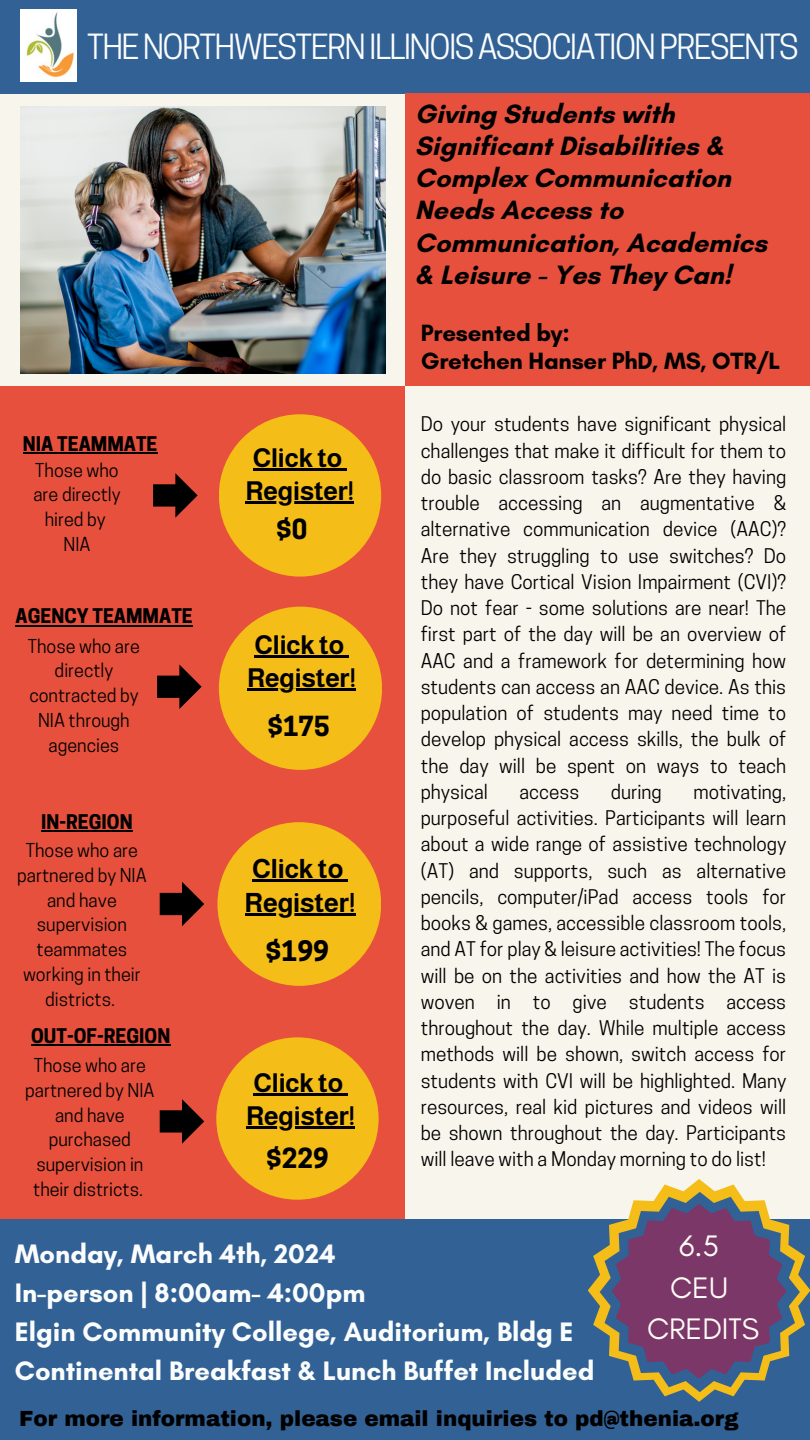
<style>
.page{position:relative;width:810px;height:1440px;background:#f8f5ed}
.page>*{position:absolute;margin:0;border:0;box-sizing:border-box;transform-origin:0 0}
.t1{font:32.6px "Cooper Hewitt";letter-spacing:-.05em;color:#fbfdfd}
.t2{font:30.3px/42px "Glacial Indifference";color:#fffcf6;text-align:center}
.t3{font:700 27.2px/39px "Glacial Indifference";color:#fbfdfd}
.t4{font:700 27px/32.2px "Glacial Indifference";color:#000}
.t5{font:700 26.5px "Almarai";letter-spacing:-.01em;color:#000}
.t6{font:700 26.5px "Cooper Hewitt";color:#000}
.t7{font:700 26px "Almarai";letter-spacing:-.01em;color:#000}
.t8{font:700 26px "Cooper Hewitt";color:#000}
.t9{font:700 24px/28.5px "Glacial Indifference";letter-spacing:-.01em;color:#000}
.t10{font:900 21.4px "Archivo";color:#000}
.t11{font:19px/26.2px "Cooper Hewitt";color:#000;text-align:justify}
.t12{font:700 19px "Cooper Hewitt";color:#000}
.t13{font:18px/24.8px "Cooper Hewitt";color:#000;text-align:center}
</style>
<div class="page">
<div style="left:0;top:386px;width:405px;height:835px;background:#e6503d"></div>
<div style="left:216px;top:1037px;width:163px;height:163px;background:#f5bd17;border-radius:50%"></div>
<div style="left:219px;top:607px;width:163px;height:163px;background:#f5bd17;border-radius:50%"></div>
<div style="left:219px;top:414px;width:162px;height:163px;background:#f5bd17;border-radius:50%"></div>
<div style="left:0;top:1219px;width:810px;height:221px;background:#326195"></div>
<div style="left:217px;top:822px;width:164px;height:164px;background:#f5bd17;border-radius:50%"></div>
<svg style="left:588px;top:1179px;width:222px;height:223px"></svg>
<svg style="left:600px;top:1192px;width:200px;height:200px"></svg>
<div style="left:0;top:0;width:810px;height:93px;background:#326195"></div>
<img style="left:21px;top:10px;width:56px;height:71px">
<div style="left:405px;top:93px;width:405px;height:293px;background:#e6503d"></div>
<img style="left:21px;top:107px;width:365px;height:267px">
<svg style="left:153px;top:473px;width:45px;height:45px"></svg>
<hr style="left:253px;top:468px;width:89px;height:3px;background:#000">
<svg style="left:342px;top:468px;width:5px;height:3px"></svg>
<hr style="left:245px;top:501px;width:109px;height:3px;background:#000">
<hr style="left:255px;top:656px;width:89px;height:2px;background:#000">
<hr style="left:247px;top:689px;width:109px;height:2px;background:#000">
<hr style="left:254px;top:1093px;width:89px;height:3px;background:#000">
<svg style="left:343px;top:1093px;width:5px;height:3px"></svg>
<hr style="left:246px;top:1126px;width:109px;height:3px;background:#000">
<hr style="left:252px;top:879px;width:91px;height:3px;background:#000">
<svg style="left:343px;top:879px;width:5px;height:3px"></svg>
<hr style="left:245px;top:913px;width:111px;height:2px;background:#000">
<hr style="left:23px;top:452px;width:135px;height:2px;background:#000">
<hr style="left:16px;top:625px;width:177px;height:1px;background:#000">
<hr style="left:41px;top:831px;width:92px;height:1px;background:#000">
<hr style="left:31px;top:1044px;width:139px;height:2px;background:#000">
<svg style="left:157px;top:664px;width:45px;height:45px"></svg>
<svg style="left:160px;top:882px;width:44px;height:44px"></svg>
<svg style="left:160px;top:1099px;width:44px;height:45px"></svg>
<p class="t1" style="left:87px;top:35px;width:713px">THENORTHWESTERNILLINOISASSOCIATIONPRESENTS</p>
<p class="t12" style="left:23px;top:437px;width:136px">NIA TEAMMATE</p>
<h3 class="t13" style="left:33px;top:460px;width:89px">Those who are directly hired by</h3>
<p class="t13" style="left:64px;top:534px;width:28px">NIA</p>
<h2 class="t12" style="left:16px;top:609px;width:179px">AGENCY TEAMMATE</h2>
<p class="t13" style="left:28px;top:636px;width:114px">Those who are directly contracted by<br>NIA through agencies</p>
<h3 class="t12" style="left:41px;top:815px;width:93px">IN-REGION</h3>
<p class="t13" style="left:17px;top:840px;width:131px">Those who are partnered by NIA and have supervision teammates working in their districts.</p>
<h5 class="t12" style="left:31px;top:1029px;width:141px">OUT-OF-REGION</h5>
<p class="t13" style="left:25px;top:1055px;width:131px">Those who are partnered by NIA and have purchased supervision in their districts.</p>
<p class="t7" style="left:253px;top:443px;width:91px">Click to</p>
<h1 class="t7" style="left:245px;top:476px;width:111px">Register!</h1>
<h6 class="t8" style="left:276px;top:520px;width:33px">$0</h6>
<h6 class="t7" style="left:255px;top:631px;width:91px">Click to</h6>
<p class="t7" style="left:247px;top:664px;width:111px">Register!</p>
<h3 class="t8" style="left:267px;top:717px;width:64px">$175</h3>
<h3 class="t5" style="left:252px;top:854px;width:93px">Click to</h3>
<h6 class="t5" style="left:245px;top:888px;width:113px">Register!</h6>
<h3 class="t6" style="left:266px;top:941px;width:65px">$199</h3>
<p class="t7" style="left:254px;top:1068px;width:91px">Click to</p>
<h3 class="t7" style="left:246px;top:1101px;width:111px">Register!</h3>
<h3 class="t8" style="left:266px;top:1149px;width:64px">$229</h3>
<h3 class="t4" style="left:415px;top:97px;width:354px">Giving Students with<br>Significant Disabilities &amp;<br>Complex Communication<br>Needs Access to<br>Communication, Academics &amp; Leisure - Yes They Can!</h3>
<h4 class="t9" style="left:421px;top:318px;width:361px">Presented by:<br>Gretchen Hanser PhD, MS, OTR/L</h4>
<h6 class="t11" style="left:421px;top:414px;width:367px">Do your students have significant physical challenges that make it difficult for them to do basic classroom tasks? Are they having trouble accessing an augmentative &amp; alternative communication device (AAC)?<br>Are they struggling to use switches? Do they have Cortical Vision Impairment (CVI)?<br>Do not fear - some solutions are near! The first part of the day will be an overview of AAC and a framework for determining how students can access an AAC device. As this population of students may need time to develop physical access skills, the bulk of the day will be spent on ways to teach physical</h6>
<h6 class="t11" style="left:520px;top:781px;width:61px">access</h6>
<h6 class="t11" style="left:611px;top:781px;width:52px">during</h6>
<h6 class="t11" style="left:421px;top:781px;width:367px;text-indent:273px">motivating, purposeful activities. Participants will learn about a wide range of assistive technology (AT) and supports, such as alternative pencils, computer/iPad access tools for books &amp; games, accessible classroom tools, and AT for play &amp; leisure activities! The focus will be on the activities and how the AT is woven in to give students access throughout the day. While multiple access methods will be shown, switch access for students with CVI will be highlighted. Many resources, real kid pictures and videos will be shown throughout the day. Participants will leave with a Monday morning to do list!</h6>
<h3 class="t2" style="left:647px;top:1224px;width:114px">6.5<br>CEU<br>CREDITS</h3>
<p class="t3" style="left:15px;top:1234px;width:581px">Monday, March 4th, 2024<br>In-person | 8:00am- 4:00pm<br>Elgin Community College, Auditorium, Bldg E Continental Breakfast &amp; Lunch Buffet Included</p>
<h3 class="t10" style="left:19px;top:1407px;width:721px">For more information, please email inquiries to pd@thenia.org</h3>
</div>
